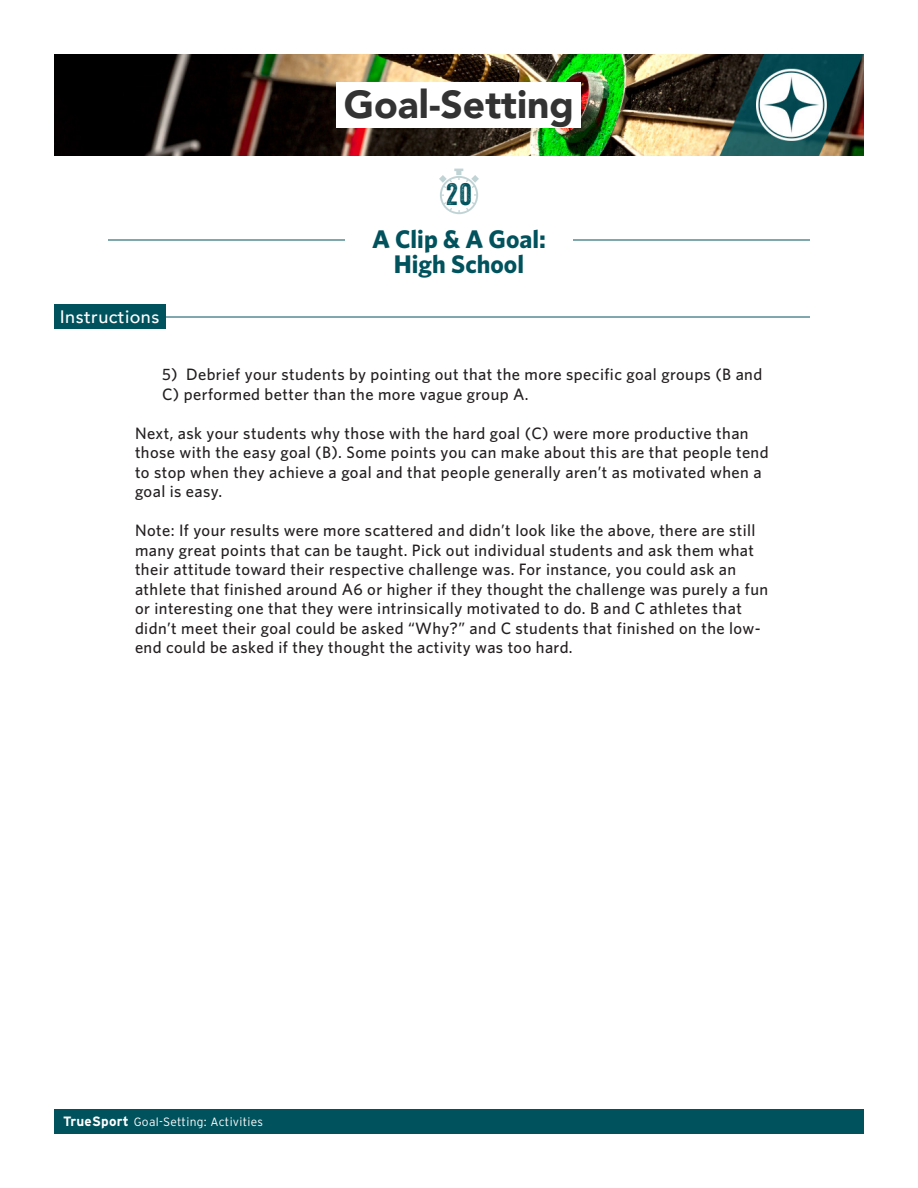
<style>
.page{position:relative;width:918px;height:1188px;background:#fff}
.page>*{position:absolute;margin:0;border:0;box-sizing:border-box;transform-origin:0 0}
.t1{font:900 39px "Avenir";color:#333}
.t2{font:30px "Veneer";color:#00525d}
.t3{font:700 25.5px "Whitney";color:#00525d}
.t4{font:500 18px "Avenir";letter-spacing:.025em;color:#fff}
.t5{font:500 16.5px/19.5px "Whitney";letter-spacing:.025em;color:#231f20}
.t6{font:300 12px "Interstate";letter-spacing:.025em;color:#fff}
.s1{font-weight:700;font-size:13.5px}
</style>
<div class="page">
<div style="left:54px;top:1109px;width:810px;height:25px;background:#00525d"></div>
<div style="left:54px;top:305px;width:111px;height:24px;background:#00525d"></div>
<hr style="left:153px;top:317px;width:657px;height:1px;background:#00525d">
<hr style="left:108px;top:240px;width:702px;height:1px;background:#00525d">
<div style="left:345px;top:228px;width:228px;height:53px;background:#fff"></div>
<svg style="left:439px;top:169px;width:40px;height:45px"></svg>
<img style="left:54px;top:54px;width:810px;height:101px">
<div style="left:337px;top:82px;width:244px;height:46px;background:#fff"></div>
<p class="t1" style="left:344px;top:71px;width:232px">Goal-Setting</p>
<p class="t2" style="left:446px;top:176px;width:27px">20</p>
<p class="t4" style="left:60px;top:301px;width:101px">Instructions</p>
<p class="t3" style="left:372px;top:222px;width:175px">A Clip &amp; A Goal:</p>
<p class="t3" style="left:394px;top:247px;width:132px">High School</p>
<p class="t5" style="left:162px;top:365px;width:602px">5) Debrief your students by pointing out that the more specific goal groups (B and<br>C) performed better than the more vague group A.</p>
<p class="t5" style="left:135px;top:423px;width:635px">Next, ask your students why those with the hard goal (C) were more productive than those with the easy goal (B). Some points you can make about this are that people tend to stop when they achieve a goal and that people generally aren’t as motivated when a goal is easy.</p>
<p class="t5" style="left:135px;top:521px;width:635px">Note: If your results were more scattered and didn’t look like the above, there are still many great points that can be taught. Pick out individual students and ask them what their attitude toward their respective challenge was. For instance, you could ask an athlete that finished around A6 or higher if they thought the challenge was purely a fun or interesting one that they were intrinsically motivated to do. B and C athletes that didn’t meet their goal could be asked “Why?” and C students that finished on the low&shy;end could be asked if they thought the activity was too hard.</p>
<p class="t6" style="left:63px;top:1115px;width:202px"><span class="s1">TrueSport</span> Goal-Setting: Activities</p>
</div>
